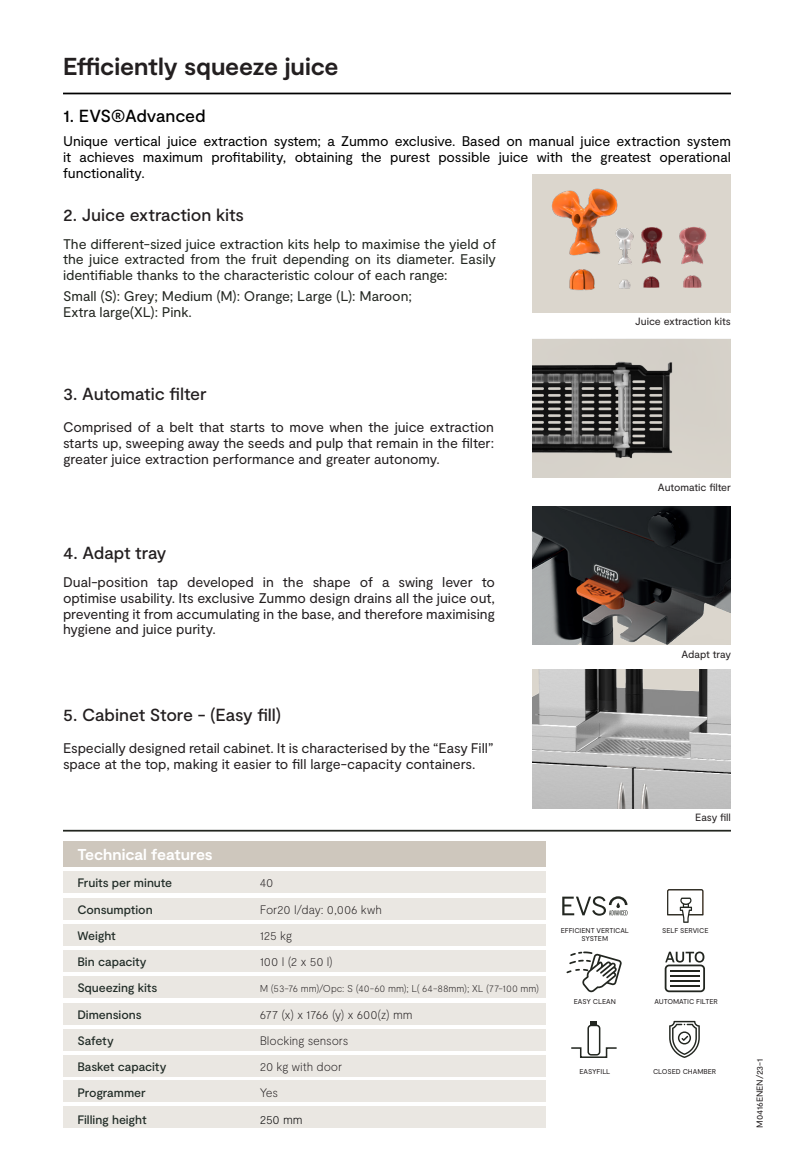
<style>
.page{position:relative;width:794px;height:1166px;background:#fff}
.page>*{position:absolute;margin:0;border:0;box-sizing:border-box;transform-origin:0 0}
.t1{font:700 24.5px "Moderat";letter-spacing:-.005em;color:#231f20}
.t2{font:500 17.5px "Moderat";letter-spacing:-.005em;color:#231f20}
.t3{font:500 17.5px "Moderat";letter-spacing:-.01em;color:#000}
.t4{font:700 15.75px "Moderat";letter-spacing:-.005em;color:#fff}
.t5{font:14px/15.8px "Moderat";letter-spacing:-.005em;color:#231f20;text-align:justify}
.t6{font:14px/15.8px "Moderat";letter-spacing:-.005em;color:#222620;text-align:justify}
.t7{font:14px/15.8px "Moderat";letter-spacing:-.005em;color:#000;text-align:justify}
.t8{font:500 12.25px/26.2px "Moderat";letter-spacing:-.005em;color:#202b26}
.t9{font:100 12.25px "Moderat";letter-spacing:-.01em;color:#231f20}
.t10{font:100 12.25px "Moderat";color:#000001}
.t11{font:10.5px "Moderat";letter-spacing:-.005em;color:#231f20}
.t12{font:100 9.97px "Moderat";letter-spacing:-.005em;color:#231f20}
.t13{font:8.75px "Moderat";letter-spacing:-.005em;color:#231f20}
.t14{font:7px/8.4px "Moderat";letter-spacing:-.005em;color:#231f20;text-align:center}
</style>
<div class="page">
<div style="left:63px;top:842px;width:483px;height:25px;background:#cec7bd"></div>
<div style="left:63px;top:872px;width:483px;height:21px;background:#eae7e2"></div>
<div style="left:63px;top:1081px;width:483px;height:21px;background:#eae7e2"></div>
<div style="left:63px;top:950px;width:483px;height:22px;background:#eae7e2"></div>
<div style="left:63px;top:898px;width:483px;height:21px;background:#eae7e2"></div>
<div style="left:63px;top:977px;width:483px;height:21px;background:#eae7e2"></div>
<div style="left:63px;top:1029px;width:483px;height:21px;background:#eae7e2"></div>
<div style="left:63px;top:1055px;width:483px;height:21px;background:#eae7e2"></div>
<div style="left:63px;top:924px;width:483px;height:21px;background:#eae7e2"></div>
<div style="left:63px;top:1003px;width:483px;height:21px;background:#eae7e2"></div>
<div style="left:63px;top:1106px;width:483px;height:21px;background:#eae7e2"></div>
<div style="left:532px;top:175px;width:199px;height:138px;background:#dbd6cd"></div>
<hr style="left:63px;top:830px;width:668px;height:1px;background:#222620">
<hr style="left:63px;top:93px;width:668px;height:1px;background:#000">
<img style="left:532px;top:669px;width:199px;height:139px">
<img style="left:532px;top:339px;width:199px;height:138px">
<img style="left:645px;top:227px;width:62px;height:61px">
<img style="left:552px;top:188px;width:66px;height:30px">
<img style="left:569px;top:213px;width:76px;height:78px">
<img style="left:532px;top:506px;width:199px;height:139px">
<svg style="left:562px;top:896px;width:65px;height:19px"></svg>
<svg style="left:566px;top:951px;width:56px;height:41px"></svg>
<svg style="left:664px;top:951px;width:41px;height:41px"></svg>
<hr style="left:670px;top:970px;width:29px;height:2px;background:#222620">
<hr style="left:670px;top:975px;width:29px;height:2px;background:#222620">
<hr style="left:670px;top:980px;width:29px;height:2px;background:#222620">
<hr style="left:670px;top:985px;width:29px;height:2px;background:#222620">
<svg style="left:667px;top:889px;width:36px;height:34px"></svg>
<div style="left:587px;top:1024px;width:13px;height:31px;border:2px solid #222620;border-radius:3px"></div>
<svg style="left:591px;top:1021px;width:6px;height:4px"></svg>
<svg style="left:571px;top:1046px;width:46px;height:12px"></svg>
<svg style="left:669px;top:1021px;width:31px;height:37px"></svg>
<p class="t1" style="left:63px;top:52px;width:277px">Efficiently squeeze juice</p>
<p class="t3" style="left:63px;top:106px;width:144px">1. EVS®Advanced</p>
<p class="t7" style="left:63px;top:134px;width:669px">Unique vertical juice extraction system; a Zummo exclusive. Based on manual juice extraction system it achieves maximum profitability, obtaining the purest possible juice with the greatest operational functionality.</p>
<p class="t2" style="left:63px;top:204px;width:183px">2. Juice extraction kits</p>
<p class="t6" style="left:63px;top:236px;width:434px">The different-sized juice extraction kits help to maximise the yield of the juice extracted from the fruit depending on its diameter. Easily identifiable thanks to the characteristic colour of each range:</p>
<p class="t6" style="left:63px;top:288px;width:350px">Small (S): Grey; Medium (M): Orange; Large (L): Maroon;</p>
<p class="t6" style="left:63px;top:304px;width:130px">Extra large(XL): Pink.</p>
<p class="t11" style="left:635px;top:315px;width:97px">Juice extraction kits</p>
<p class="t2" style="left:63px;top:384px;width:145px">3. Automatic filter</p>
<p class="t5" style="left:63px;top:420px;width:432px">Comprised of a belt that starts to move when the juice extraction starts up, sweeping away the seeds and pulp that remain in the filter: greater juice extraction performance and greater autonomy.</p>
<p class="t2" style="left:63px;top:542px;width:105px">4. Adapt tray</p>
<p class="t5" style="left:63px;top:575px;width:433px">Dual-position tap developed in the shape of a swing lever to optimise usability. Its exclusive Zummo design drains all the juice out, preventing it from accumulating in the base, and therefore maximising hygiene and juice purity.</p>
<p class="t2" style="left:63px;top:705px;width:220px">5. Cabinet Store - (Easy fill)</p>
<p class="t5" style="left:63px;top:741px;width:432px">Especially designed retail cabinet. It is characterised by the “Easy Fill” space at the top, making it easier to fill large-capacity containers.</p>
<p class="t4" style="left:77px;top:845px;width:137px">Technical features</p>
<p class="t8" style="left:77px;top:870px;width:96px">Fruits per minute</p>
<p class="t8" style="left:77px;top:896px;width:77px">Consumption<br>Weight</p>
<p class="t8" style="left:77px;top:949px;width:71px">Bin capacity</p>
<p class="t8" style="left:77px;top:975px;width:81px">Squeezing kits</p>
<p class="t8" style="left:77px;top:1001px;width:66px">Dimensions</p>
<p class="t8" style="left:77px;top:1028px;width:38px">Safety</p>
<p class="t8" style="left:77px;top:1054px;width:90px">Basket capacity</p>
<p class="t8" style="left:77px;top:1080px;width:70px">Programmer</p>
<p class="t8" style="left:77px;top:1106px;width:71px">Filling height</p>
<p class="t9" style="left:260px;top:876px;width:15px">40</p>
<p class="t9" style="left:260px;top:902px;width:124px">For20 l/day: 0,006 kwh</p>
<p class="t9" style="left:260px;top:928px;width:34px">125 kg</p>
<p class="t9" style="left:260px;top:954px;width:75px">100 l (2 x 50 l)</p>
<p class="t12" style="left:260px;top:983px;width:281px">M (53-76 mm)/Opc: S (40-60 mm); L( 64-88mm); XL (77-100 mm)</p>
<p class="t9" style="left:260px;top:1007px;width:154px">677 (x) x 1766 (y) x 600(z) mm</p>
<p class="t9" style="left:260px;top:1033px;width:90px">Blocking sensors</p>
<p class="t9" style="left:260px;top:1059px;width:84px">20 kg with door</p>
<p class="t9" style="left:260px;top:1086px;width:20px">Yes</p>
<p class="t10" style="left:260px;top:1112px;width:45px">250 mm</p>
<p class="t11" style="left:658px;top:481px;width:75px">Automatic filter</p>
<p class="t11" style="left:681px;top:648px;width:51px">Adapt tray</p>
<p class="t11" style="left:695px;top:811px;width:37px">Easy fill</p>
<p class="t14" style="left:561px;top:926px;width:70px">EFFICIENT VERTICAL<br>SYSTEM</p>
<p class="t14" style="left:662px;top:926px;width:48px">SELF SERVICE</p>
<p class="t14" style="left:574px;top:998px;width:44px">EASY CLEAN</p>
<p class="t14" style="left:654px;top:998px;width:65px">AUTOMATIC FILTER</p>
<p class="t14" style="left:579px;top:1068px;width:32px">EASYFILL</p>
<p class="t14" style="left:653px;top:1068px;width:65px">CLOSED CHAMBER</p>
<p class="t13" style="left:754px;top:1128px;width:71px;rotate:-90deg">M0416ENEN/23-1</p>
</div>
